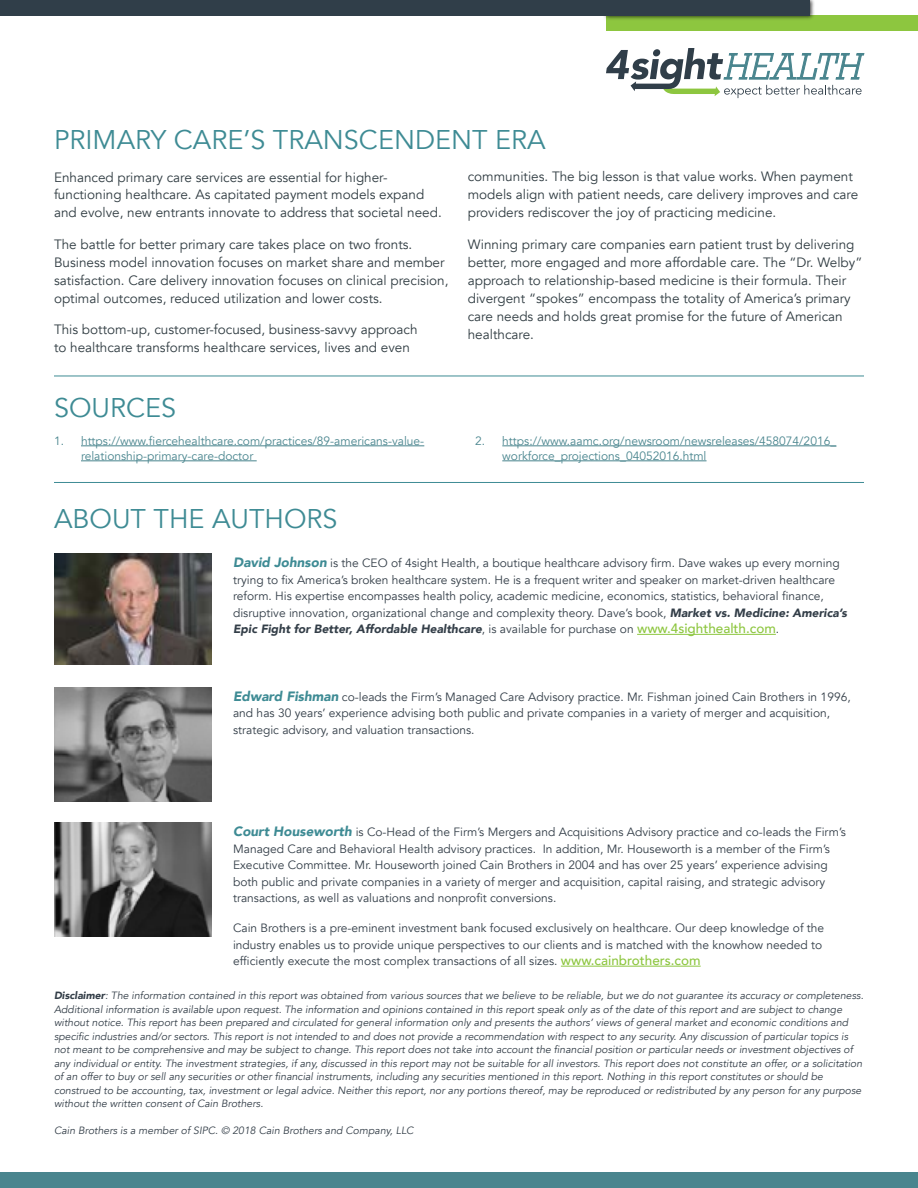
<style>
.page{position:relative;width:918px;height:1188px;background:#fff}
.page>*{position:absolute;margin:0;border:0;box-sizing:border-box;transform-origin:0 0}
.t1{font:27px "Avenir";color:#3e8b94}
.t2{font:13.5px/18px "Avenir";color:#303c42}
.t3{font:12px/16.5px "Avenir";color:#333e48}
.t4{font:12px/15px "Avenir";color:#49858e}
.t5{font:italic 10.5px/13.5px "Avenir";color:#333e48}
.s1{font-weight:900;font-style:italic;font-size:13.5px;color:#3e8b94}
.s2{font-weight:900;font-style:italic}
.s3{font-weight:500;font-size:13.5px;color:#8dc63f}
.s4{font-weight:900}
</style>
<div class="page">
<div style="left:0;top:1172px;width:918px;height:16px;background:#49858e"></div>
<svg style="left:606px;top:48px;width:258px;height:50px"></svg>
<div style="left:606px;top:16px;width:312px;height:15px;background:#8dc63f"></div>
<div style="left:603px;top:0;width:211px;height:21px;background:#000;opacity:.75"></div>
<div style="left:0;top:0;width:810px;height:16px;background:#303e49"></div>
<hr style="left:637px;top:634px;width:139px;height:1px;background:#8dc63f">
<hr style="left:561px;top:966px;width:140px;height:1px;background:#8dc63f">
<img style="left:54px;top:554px;width:158px;height:110px">
<img style="left:54px;top:687px;width:158px;height:114px">
<img style="left:54px;top:823px;width:158px;height:113px">
<hr style="left:81px;top:446px;width:343px;height:1px;background:#49858e">
<hr style="left:81px;top:461px;width:176px;height:1px;background:#49858e">
<hr style="left:502px;top:446px;width:334px;height:1px;background:#49858e">
<hr style="left:502px;top:461px;width:205px;height:1px;background:#49858e">
<hr style="left:54px;top:376px;width:810px;height:1px;background:#3e8b94">
<hr style="left:54px;top:482px;width:810px;height:1px;background:#3e8b94">
<h1 class="t1" style="left:54px;top:123px;width:493px">PRIMARY CARE’S TRANSCENDENT ERA</h1>
<p class="t2" style="left:54px;top:168px;width:389px">Enhanced primary care services are essential for higher&shy;functioning healthcare. As capitated payment models expand and evolve, new entrants innovate to address that societal need.</p>
<p class="t2" style="left:54px;top:236px;width:396px">The battle for better primary care takes place on two fronts.<br>Business model innovation focuses on market share and member satisfaction. Care delivery innovation focuses on clinical precision, optimal outcomes, reduced utilization and lower costs.</p>
<p class="t2" style="left:54px;top:321px;width:365px">This bottom-up, customer-focused, business-savvy approach to healthcare transforms healthcare services, lives and even</p>
<h1 class="t1" style="left:54px;top:392px;width:124px">SOURCES</h1>
<p class="t2" style="left:468px;top:168px;width:392px">communities. The big lesson is that value works. When payment models align with patient needs, care delivery improves and care providers rediscover the joy of practicing medicine.</p>
<p class="t2" style="left:468px;top:236px;width:396px">Winning primary care companies earn patient trust by delivering better, more engaged and more affordable care. The “Dr. Welby” approach to relationship-based medicine is their formula. Their divergent “spokes” encompass the totality of America’s primary care needs and holds great promise for the future of American healthcare.</p>
<p class="t4" style="left:81px;top:434px;width:345px;text-indent:-27px">1. https://www.fiercehealthcare.com/practices/89-americans-value&shy;relationship-primary-care-doctor</p>
<p class="t4" style="left:502px;top:434px;width:336px;text-indent:-27px">2. https://www.aamc.org/newsroom/newsreleases/458074/2016_ workforce_projections_04052016.html</p>
<h1 class="t1" style="left:54px;top:503px;width:285px">ABOUT THE AUTHORS</h1>
<p class="t3" style="left:233px;top:555px;width:616px"><span class="s1">David Johnson</span> is the CEO of 4sight Health, a boutique healthcare advisory firm. Dave wakes up every morning trying to fix America’s broken healthcare system. He is a frequent writer and speaker on market-driven healthcare reform. His expertise encompasses health policy, academic medicine, economics, statistics, behavioral finance, disruptive innovation, organizational change and complexity theory. Dave’s book, <span class="s2">Market vs. Medicine: America’s Epic Fight for Better, Affordable Healthcare</span>, is available for purchase on <span class="s3">www.4sighthealth.com</span>.</p>
<p class="t3" style="left:233px;top:689px;width:619px"><span class="s1">Edward Fishman</span> co-leads the Firm’s Managed Care Advisory practice. Mr. Fishman joined Cain Brothers in 1996, and has 30 years’ experience advising both public and private companies in a variety of merger and acquisition, strategic advisory, and valuation transactions.</p>
<p class="t3" style="left:233px;top:824px;width:614px"><span class="s1">Court Houseworth</span> is Co-Head of the Firm’s Mergers and Acquisitions Advisory practice and co-leads the Firm’s Managed Care and Behavioral Health advisory practices. In addition, Mr. Houseworth is a member of the Firm’s Executive Committee. Mr. Houseworth joined Cain Brothers in 2004 and has over 25 years’ experience advising both public and private companies in a variety of merger and acquisition, capital raising, and strategic advisory transactions, as well as valuations and nonprofit conversions.</p>
<p class="t3" style="left:233px;top:920px;width:593px">Cain Brothers is a pre-eminent investment bank focused exclusively on healthcare. Our deep knowledge of the industry enables us to provide unique perspectives to our clients and is matched with the knowhow needed to efficiently execute the most complex transactions of all sizes. <span class="s3">www.cainbrothers.com</span></p>
<p class="t5" style="left:54px;top:989px;width:811px"><span class="s4">Disclaimer</span>: The information contained in this report was obtained from various sources that we believe to be reliable, but we do not guarantee its accuracy or completeness.<br>Additional information is available upon request. The information and opinions contained in this report speak only as of the date of this report and are subject to change without notice. This report has been prepared and circulated for general information only and presents the authors’ views of general market and economic conditions and specific industries and/or sectors. This report is not intended to and does not provide a recommendation with respect to any security. Any discussion of particular topics is not meant to be comprehensive and may be subject to change. This report does not take into account the financial position or particular needs or investment objectives of any individual or entity. The investment strategies, if any, discussed in this report may not be suitable for all investors. This report does not constitute an offer, or a solicitation of an offer to buy or sell any securities or other financial instruments, including any securities mentioned in this report. Nothing in this report constitutes or should be construed to be accounting, tax, investment or legal advice. Neither this report, nor any portions thereof, may be reproduced or redistributed by any person for any purpose without the written consent of Cain Brothers.</p>
<p class="t5" style="left:54px;top:1124px;width:361px">Cain Brothers is a member of SIPC. © 2018 Cain Brothers and Company, LLC</p>
</div>
